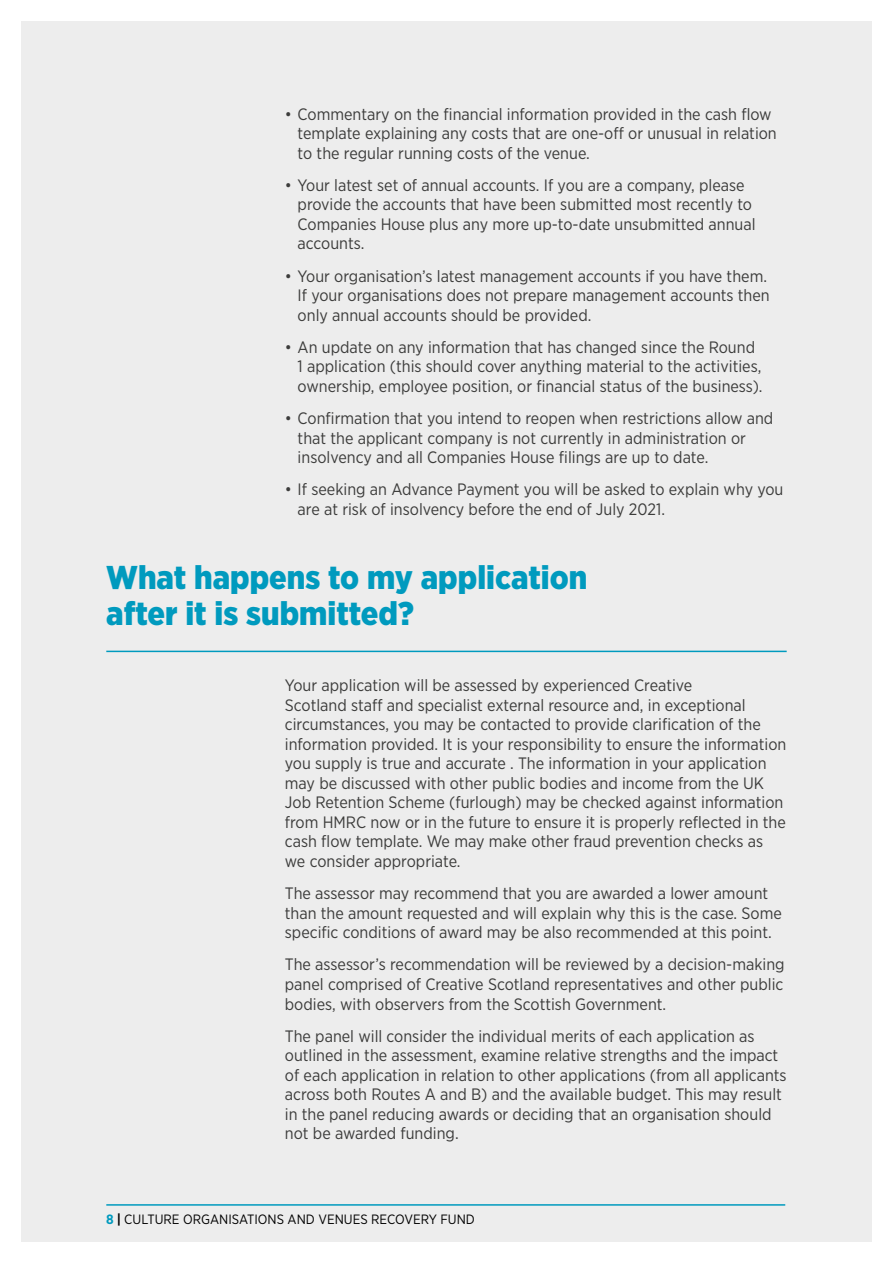
<style>
.page{position:relative;width:893px;height:1263px;background:#fff}
.page>*{position:absolute;margin:0;border:0;box-sizing:border-box;transform-origin:0 0}
.t1{font:900 33px/36px "Gotham Narrow";color:#009abe}
.t2{font:16.5px/19.5px "Gotham Narrow";color:#3c3c3b}
.t3{font:13.5px "Gotham Narrow";color:#000}
.s1{font-weight:700;color:#009abe}
.s2{font-weight:700}
</style>
<div class="page">
<div style="left:21px;top:21px;width:851px;height:1221px;background:#ededed"></div>
<hr style="left:106px;top:1204px;width:679px;height:2px;background:#009abe">
<hr style="left:106px;top:651px;width:681px;height:1px;background:#009abe">
<p class="t2" style="left:298px;top:104px;width:481px;text-indent:-13px">• Commentary on the financial information provided in the cash flow template explaining any costs that are one-off or unusual in relation to the regular running costs of the venue.</p>
<p class="t2" style="left:298px;top:175px;width:459px;text-indent:-13px">• Your latest set of annual accounts. If you are a company, please provide the accounts that have been submitted most recently to Companies House plus any more up-to-date unsubmitted annual accounts.</p>
<p class="t2" style="left:298px;top:266px;width:474px;text-indent:-13px">• Your organisation’s latest management accounts if you have them.<br>If your organisations does not prepare management accounts then only annual accounts should be provided.</p>
<p class="t2" style="left:298px;top:337px;width:466px;text-indent:-13px">• An update on any information that has changed since the Round<br>1 application (this should cover anything material to the activities, ownership, employee position, or financial status of the business).</p>
<p class="t2" style="left:298px;top:408px;width:477px;text-indent:-13px">• Confirmation that you intend to reopen when restrictions allow and that the applicant company is not currently in administration or insolvency and all Companies House filings are up to date.</p>
<p class="t2" style="left:298px;top:479px;width:487px;text-indent:-13px">• If seeking an Advance Payment you will be asked to explain why you are at risk of insolvency before the end of July 2021.</p>
<h1 class="t1" style="left:106px;top:559px;width:482px">What happens to my application after it is submitted?</h1>
<p class="t2" style="left:285px;top:675px;width:503px">Your application will be assessed by experienced Creative<br>Scotland staff and specialist external resource and, in exceptional circumstances, you may be contacted to provide clarification of the information provided. It is your responsibility to ensure the information you supply is true and accurate . The information in your application may be discussed with other public bodies and income from the UK Job Retention Scheme (furlough) may be checked against information from HMRC now or in the future to ensure it is properly reflected in the cash flow template. We may make other fraud prevention checks as we consider appropriate.</p>
<p class="t2" style="left:285px;top:883px;width:498px">The assessor may recommend that you are awarded a lower amount than the amount requested and will explain why this is the case. Some specific conditions of award may be also recommended at this point.</p>
<p class="t2" style="left:285px;top:954px;width:501px;text-align:justify">The assessor’s recommendation will be reviewed by a decision-making panel comprised of Creative Scotland representatives and other public bodies, with observers from the Scottish Government.</p>
<p class="t2" style="left:285px;top:1026px;width:503px">The panel will consider the individual merits of each application as outlined in the assessment, examine relative strengths and the impact of each application in relation to other applications (from all applicants across both Routes A and B) and the available budget. This may result in the panel reducing awards or deciding that an organisation should not be awarded funding.</p>
<p class="t3" style="left:106px;top:1211px;width:370px"><span class="s1">8</span> <span class="s2">|</span> CULTURE ORGANISATIONS AND VENUES RECOVERY FUND</p>
</div>
